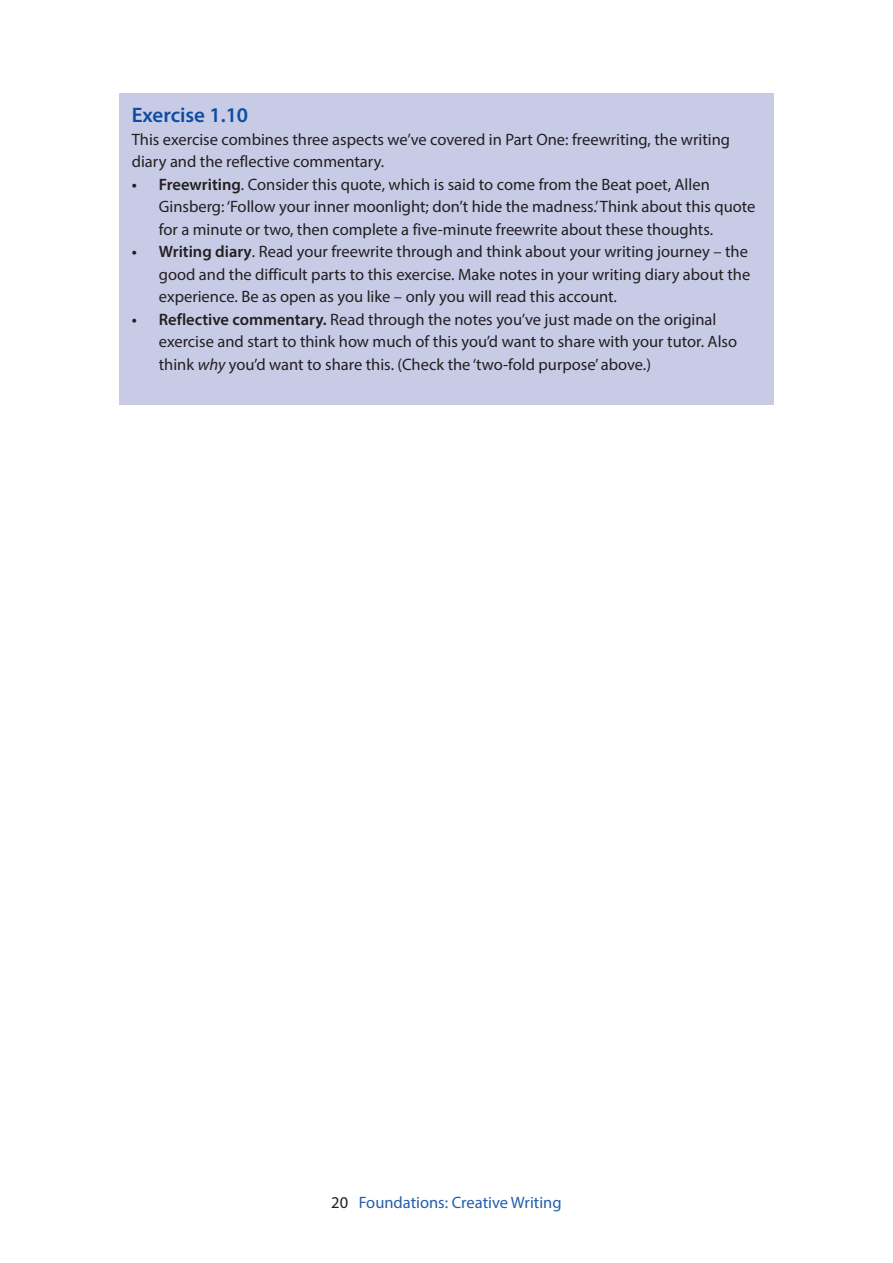
<style>
.page{position:relative;width:893px;height:1263px;background:#fff}
.page>*{position:absolute;margin:0;border:0;box-sizing:border-box;transform-origin:0 0}
.t1{font:600 21px "Myriad Pro";color:#0d4da1}
.t2{font:16.5px/22.5px "Myriad Pro";color:#231f20}
.t3{font:16.5px "Myriad Pro";color:#245eac}
.s1{font-weight:600}
.s2{font-style:italic}
.s3{color:#231f20}
</style>
<div class="page">
<div style="left:119px;top:94px;width:655px;height:311px;background:#c7cbe6"></div>
<p class="t1" style="left:132px;top:102px;width:118px">Exercise 1.10</p>
<p class="t2" style="left:132px;top:128px;width:600px">This exercise combines three aspects we’ve covered in Part One: freewriting, the writing diary and the reflective commentary.</p>
<p class="t2" style="left:159px;top:173px;width:598px;text-indent:-27px"><span class="s1">• Freewriting</span>. Consider this quote, which is said to come from the Beat poet, Allen<br>Ginsberg: ‘Follow your inner moonlight; don’t hide the madness.’ Think about this quote for a minute or two, then complete a five-minute freewrite about these thoughts.</p>
<p class="t2" style="left:159px;top:240px;width:593px;text-indent:-27px"><span class="s1">• Writing diary</span>. Read your freewrite through and think about your writing journey – the good and the difficult parts to this exercise. Make notes in your writing diary about the experience. Be as open as you like – only you will read this account.</p>
<p class="t2" style="left:159px;top:308px;width:580px;text-indent:-27px"><span class="s1">• Reflective commentary.</span> Read through the notes you’ve just made on the original exercise and start to think how much of this you’d want to share with your tutor. Also think <span class="s2">why</span> you’d want to share this. (Check the ‘two-fold purpose’ above.)</p>
<p class="t3" style="left:331px;top:1193px;width:232px"><span class="s3">20</span> Foundations: Creative Writing</p>
</div>
